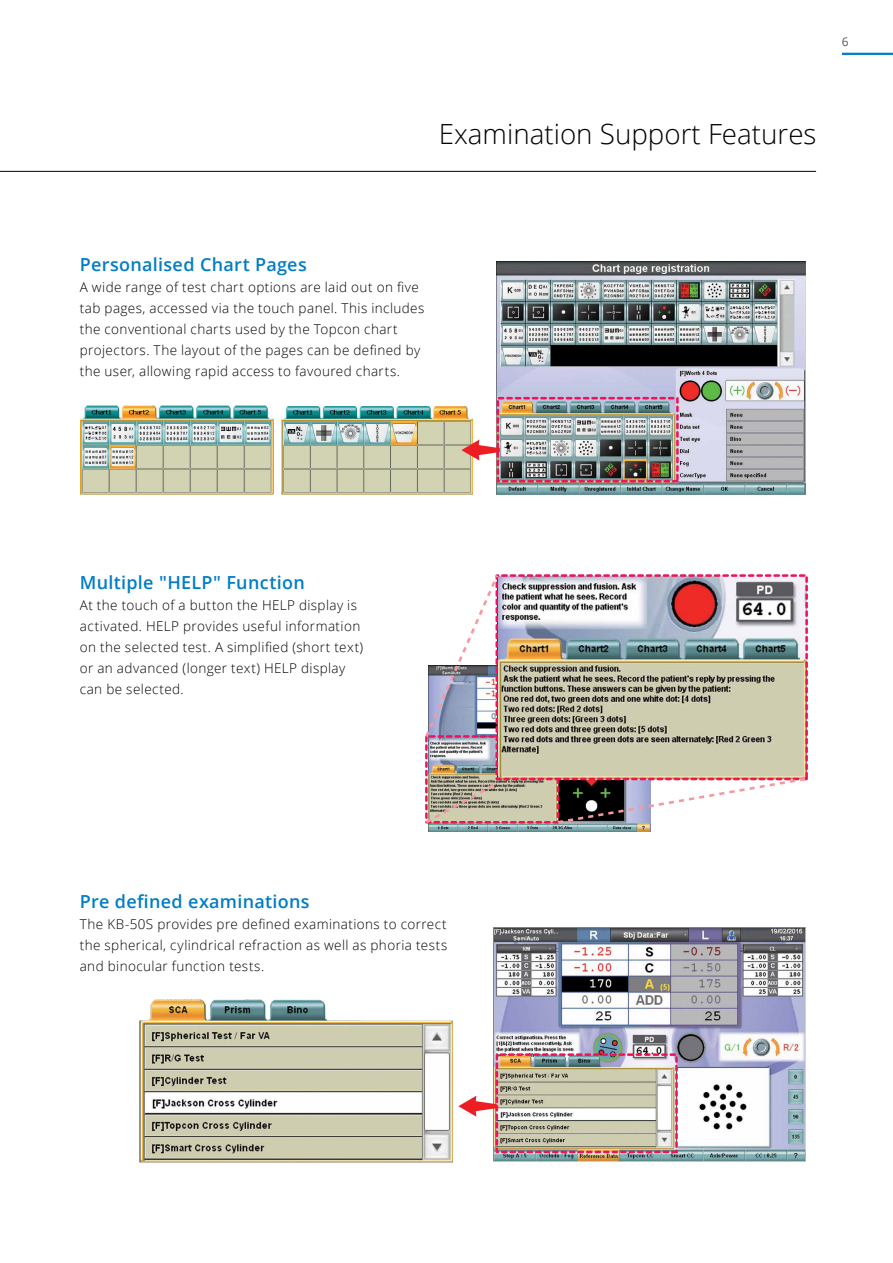
<style>
.page{position:relative;width:893px;height:1263px;background:#fff}
.page>*{position:absolute;margin:0;border:0;box-sizing:border-box;transform-origin:0 0}
.t1{font:300 27.75px "Open Sans";color:#000}
.t2{font:600 18px "Open Sans";letter-spacing:.015em;color:#007dc5}
.t3{font:300 13.5px/21px "Open Sans";letter-spacing:.03em;color:#000}
.t4{font:12px "Open Sans";color:#58595b}
</style>
<div class="page">
<hr style="left:842px;top:53px;width:51px;height:2px;background:#007dc5">
<img style="left:80px;top:405px;width:194px;height:89px">
<img style="left:281px;top:407px;width:192px;height:87px">
<img style="left:496px;top:262px;width:310px;height:232px">
<div style="left:497px;top:397px;width:182px;height:85px;border:3px dashed #ed145b"></div>
<img style="left:428px;top:740px;width:222px;height:91px">
<div style="left:425px;top:735px;width:134px;height:88px;border:3px dashed #ed145b"></div>
<img style="left:499px;top:578px;width:305px;height:198px">
<div style="left:495px;top:574px;width:313px;height:206px;border:3px dashed #ed145b"></div>
<svg style="left:425px;top:574px;width:75px;height:166px"></svg>
<svg style="left:425px;top:779px;width:77px;height:47px;background:#b1a192"></svg>
<svg style="left:555px;top:776px;width:253px;height:49px"></svg>
<img style="left:493px;top:927px;width:313px;height:235px">
<div style="left:496px;top:1053px;width:182px;height:100px;border:3px dashed #ed145b"></div>
<img style="left:139px;top:999px;width:314px;height:164px">
<svg style="left:461px;top:440px;width:39px;height:21px"></svg>
<svg style="left:458px;top:1096px;width:39px;height:21px"></svg>
<hr style="left:0;top:171px;width:816px;height:1px;background:#000">
<p class="t4" style="left:842px;top:34px;width:8px">6</p>
<h1 class="t1" style="left:439px;top:115px;width:379px">Examination Support Features</h1>
<h2 class="t2" style="left:80px;top:252px;width:229px">Personalised Chart Pages</h2>
<p class="t3" style="left:80px;top:277px;width:346px">A wide range of test chart options are laid out on five tab pages, accessed via the touch panel. This includes the conventional charts used by the Topcon chart projectors. The layout of the pages can be defined by the user, allowing rapid access to favoured charts.</p>
<h2 class="t2" style="left:80px;top:570px;width:227px">Multiple "HELP" Function</h2>
<p class="t3" style="left:80px;top:594px;width:285px">At the touch of a button the HELP display is activated. HELP provides useful information on the selected test. A simplified (short text) or an advanced (longer text) HELP display can be selected.</p>
<h2 class="t2" style="left:80px;top:889px;width:231px">Pre defined examinations</h2>
<p class="t3" style="left:80px;top:913px;width:369px;text-align:justify">The KB-50S provides pre defined examinations to correct the spherical, cylindrical refraction as well as phoria tests and binocular function tests.</p>
</div>
